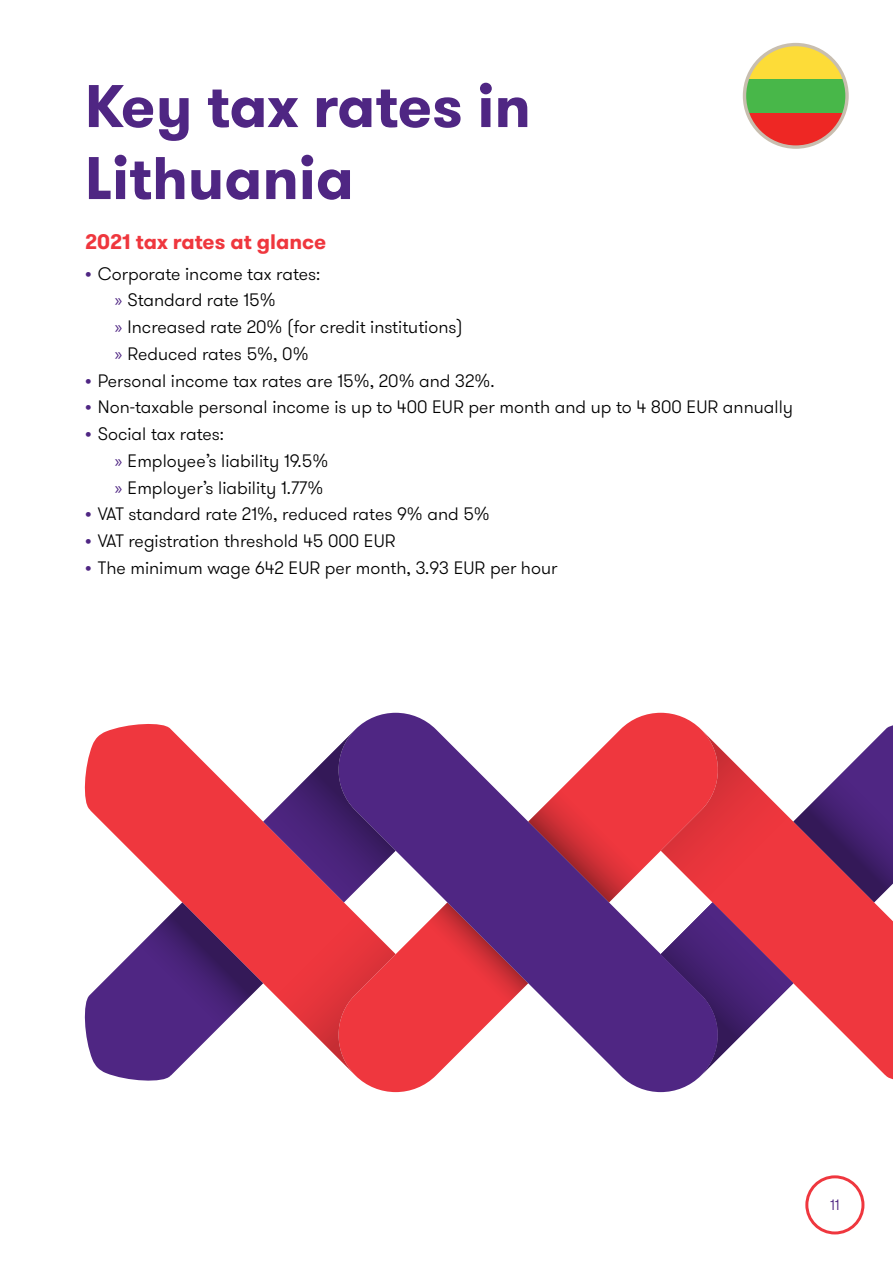
<style>
.page{position:relative;width:893px;height:1263px;background:#fff}
.page>*{position:absolute;margin:0;border:0;box-sizing:border-box;transform-origin:0 0}
.t1{font:700 60px/72px "GT Walsheim Pro";color:#4f2683}
.t2{font:700 21px "GT Walsheim Pro";color:#ef373e}
.t3{font:300 18px/26.7px "GT Walsheim Pro";color:#000}
.t4{font:300 15px "GT Walsheim Pro";color:#4f2683}
.s1{font-weight:700;color:#4f2683}
.s2{font-family:"Myriad Pro";font-weight:400;color:#4f2683}
</style>
<div class="page">
<svg style="left:743px;top:43px;width:106px;height:106px"></svg>
<div style="left:805px;top:1175px;width:59px;height:59px;border:3px solid #ef373e;border-radius:50%"></div>
<svg style="left:85px;top:713px;width:808px;height:379px"></svg>
<h1 class="t1" style="left:85px;top:71px;width:447px">Key tax rates in<br>Lithuania</h1>
<p class="t2" style="left:85px;top:228px;width:243px">2021 tax rates at glance</p>
<p class="t3" style="left:115px;top:260px;width:349px;text-indent:-30px"><span class="s1">•</span> Corporate income tax rates:<br><span class="s2">»</span> Standard rate 15%<br><span class="s2">»</span> Increased rate 20% (for credit institutions) <span class="s2">»</span> Reduced rates 5%, 0%</p>
<p class="t3" style="left:85px;top:367px;width:411px"><span class="s1">•</span> Personal income tax rates are 15%, 20% and 32%.</p>
<p class="t3" style="left:85px;top:394px;width:709px"><span class="s1">•</span> Non-taxable personal income is up to 400 EUR per month and up to 4 800 EUR annually</p>
<p class="t3" style="left:115px;top:421px;width:215px;text-indent:-30px"><span class="s1">•</span> Social tax rates:<br><span class="s2">»</span> Employee’s liability 19.5% <span class="s2">»</span> Employer’s liability 1.77%</p>
<p class="t3" style="left:85px;top:501px;width:406px"><span class="s1">•</span> VAT standard rate 21%, reduced rates 9% and 5%</p>
<p class="t3" style="left:85px;top:528px;width:312px"><span class="s1">•</span> VAT registration threshold 45 000 EUR</p>
<p class="t3" style="left:85px;top:555px;width:474px"><span class="s1">•</span> The minimum wage 642 EUR per month, 3.93 EUR per hour</p>
<p class="t4" style="left:830px;top:1195px;width:11px">11</p>
</div>
